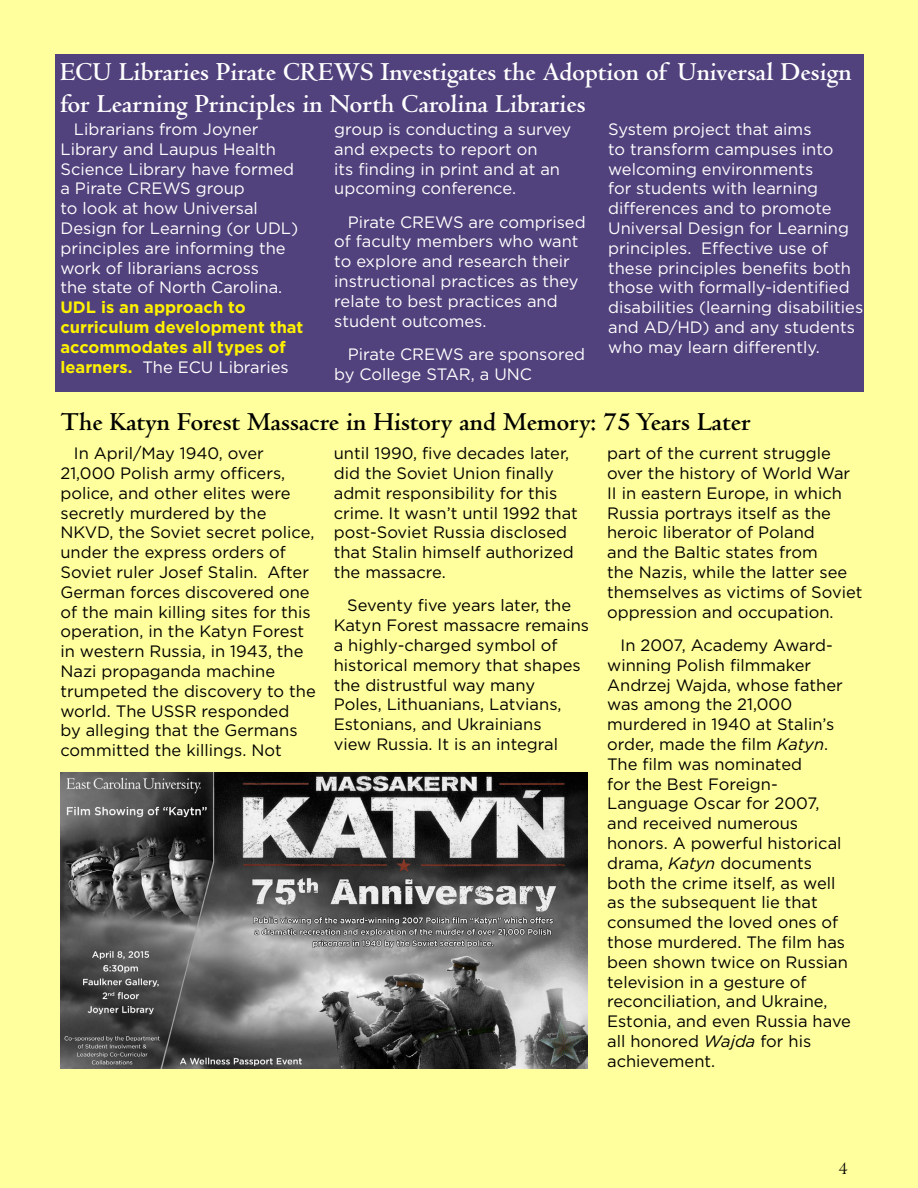
<style>
.page{position:relative;width:918px;height:1188px;background:#fff}
.page>*{position:absolute;margin:0;border:0;box-sizing:border-box;transform-origin:0 0}
.t1{font:700 27px/32.4px "Centaur MT Std";color:#fff}
.t2{font:700 27px "Centaur MT Std";color:#000}
.t3{font:18px "Centaur MT Std";color:#000}
.t4{font:16.5px/19.8px "Gotham";color:#000}
.t5{font:16.5px/19.8px "Gotham";color:#fff}
.t6{font:700 16.5px/19.8px "Gotham";color:#fff200}
.s1{font-weight:400;color:#fff}
.s2{font-style:italic}
</style>
<div class="page">
<div style="left:0;top:0;width:914px;height:1188px;background:#ffff9d"></div>
<div style="left:56px;top:54px;width:808px;height:338px;background:#51417c"></div>
<img style="left:60px;top:772px;width:528px;height:297px">
<h1 class="t1" style="left:60px;top:56px;width:793px">ECU Libraries Pirate CREWS Investigates the Adoption of Universal Design for Learning Principles in North Carolina Libraries</h1>
<p class="t5" style="left:60px;top:119px;width:239px;text-indent:13px">Librarians from Joyner<br>Library and Laupus Health<br>Science Library have formed a Pirate CREWS group<br>to look at how Universal<br>Design for Learning (or UDL) principles are informing the work of librarians across<br>the state of North Carolina.</p>
<p class="t6" style="left:60px;top:297px;width:245px">UDL is an approach to curriculum development that accommodates all types of learners. <span class="s1">The ECU Libraries</span></p>
<p class="t5" style="left:608px;top:119px;width:257px">System project that aims<br>to transform campuses into welcoming environments<br>for students with learning differences and to promote<br>Universal Design for Learning principles. Effective use of these principles benefits both those with formally-identified disabilities (learning disabilities and AD/HD) and any students who may learn differently.</p>
<p class="t5" style="left:334px;top:119px;width:238px">group is conducting a survey and expects to report on<br>its finding in print and at an upcoming conference.</p>
<p class="t5" style="left:334px;top:212px;width:253px;text-indent:13px">Pirate CREWS are comprised of faculty members who want to explore and research their instructional practices as they relate to best practices and student outcomes.</p>
<p class="t5" style="left:334px;top:344px;width:252px;text-indent:13px">Pirate CREWS are sponsored by College STAR, a UNC</p>
<h1 class="t2" style="left:60px;top:407px;width:692px">The Katyn Forest Massacre in History and Memory: 75 Years Later</h1>
<p class="t4" style="left:60px;top:443px;width:257px;text-indent:13px">In April/May 1940, over<br>21,000 Polish army officers, police, and other elites were secretly murdered by the<br>NKVD, the Soviet secret police, under the express orders of<br>Soviet ruler Josef Stalin. After<br>German forces discovered one of the main killing sites for this operation, in the Katyn Forest in western Russia, in 1943, the<br>Nazi propaganda machine trumpeted the discovery to the world. The USSR responded<br>by alleging that the Germans committed the killings. Not</p>
<p class="t4" style="left:334px;top:443px;width:246px">until 1990, five decades later, did the Soviet Union finally admit responsibility for this crime. It wasn’t until 1992 that post-Soviet Russia disclosed that Stalin himself authorized the massacre.</p>
<p class="t4" style="left:607px;top:443px;width:257px">part of the current struggle over the history of World War<br>II in eastern Europe, in which<br>Russia portrays itself as the heroic liberator of Poland<br>and the Baltic states from<br>the Nazis, while the latter see themselves as victims of Soviet oppression and occupation.</p>
<p class="t4" style="left:607px;top:635px;width:245px;text-indent:13px">In 2007, Academy Award&shy;winning Polish filmmaker<br>Andrzej Wajda, whose father was among the 21,000 murdered in 1940 at Stalin’s order, made the film <span class="s2">Katyn</span>.<br>The film was nominated<br>for the Best Foreign-<br>Language Oscar for 2007, and received numerous honors. A powerful historical drama, <span class="s2">Katyn</span> documents both the crime itself, as well as the subsequent lie that consumed the loved ones of those murdered. The film has been shown twice on Russian television in a gesture of reconciliation, and Ukraine,<br>Estonia, and even Russia have all honored <span class="s2">Wajda</span> for his achievement.</p>
<p class="t4" style="left:334px;top:595px;width:257px;text-indent:13px">Seventy five years later, the<br>Katyn Forest massacre remains a highly-charged symbol of historical memory that shapes the distrustful way many<br>Poles, Lithuanians, Latvians,<br>Estonians, and Ukrainians<br>view Russia. It is an integral</p>
<p class="t3" style="left:839px;top:1159px;width:10px">4</p>
</div>
